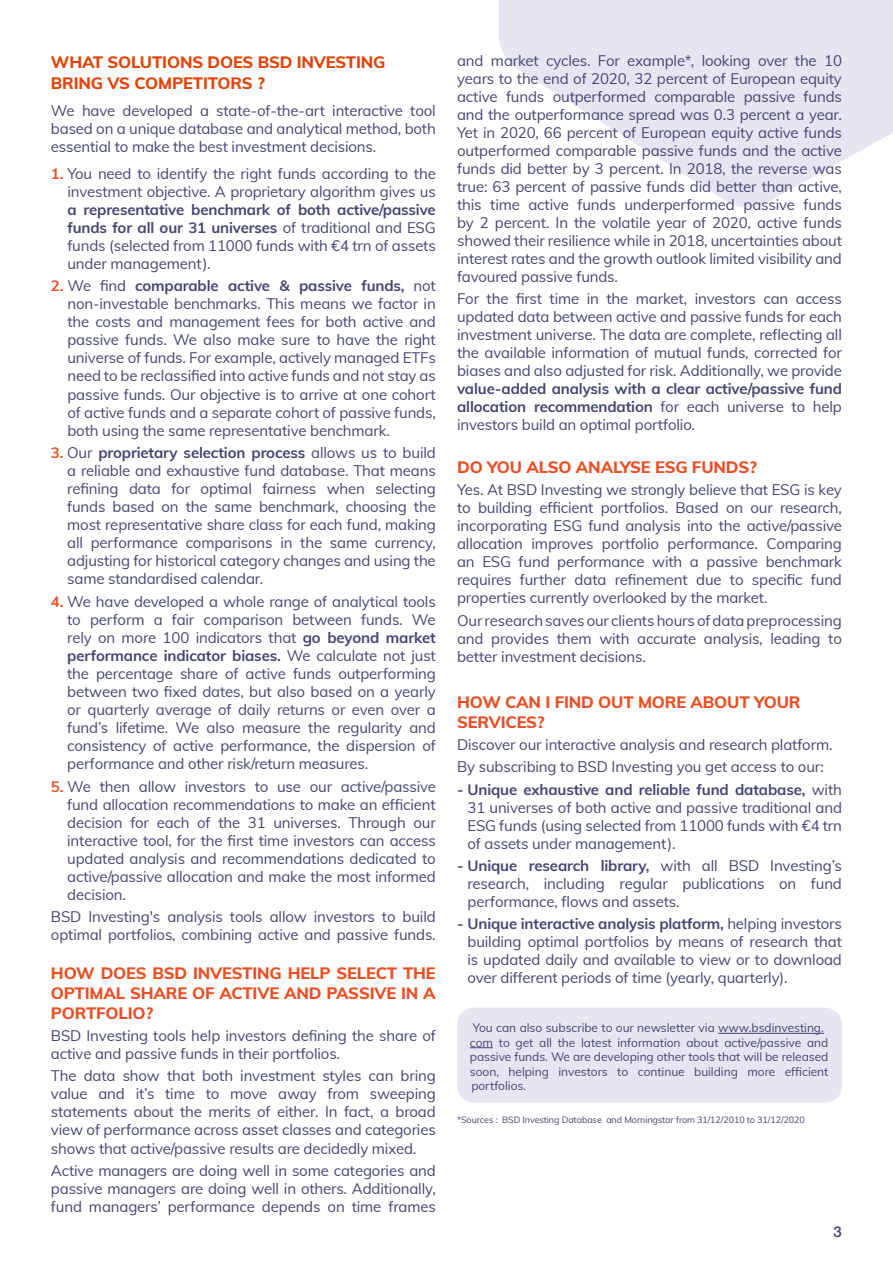
<style>
.page{position:relative;width:893px;height:1263px;background:#fff}
.page>*{position:absolute;margin:0;border:0;box-sizing:border-box;transform-origin:0 0}
.t1{font:800 16.5px/19.8px "Muli";letter-spacing:-.01em;color:#ec4e22;text-align:justify}
.t2{font:800 16.5px/21.6px "Muli";letter-spacing:-.01em;color:#e34306}
.t3{font:15px/18px "Muli";letter-spacing:-.01em;color:#434670;text-align:justify}
.t4{font:15px/18px "Muli";letter-spacing:-.01em;color:#434671;text-align:justify}
.t5{font:700 15px/18px "Muli";letter-spacing:-.01em;color:#434670;text-align:justify}
.t6{font:500 15px "Helvetica Neue LT Std";color:#434670}
.t7{font:12px/14.4px "Muli";letter-spacing:-.005em;color:#434670}
.t8{font:9px "Muli";letter-spacing:-.01em;color:#434670}
.s1{font-weight:700;color:#ec4e22}
.s2{font-weight:700}
.s3{color:#434671}
.s4{font-weight:700;color:#434671}
.s5{font-weight:400}
</style>
<div class="page">
<svg style="left:499px;top:0;width:394px;height:208px;fill:#e7e5f2"></svg>
<div style="left:457px;top:1007px;width:385px;height:96px;background:#e7e5f2;border-radius:17px"></div>
<hr style="left:718px;top:1033px;width:106px;height:1px;background:#434670">
<svg style="left:470px;top:1047px;width:23px;height:1px"></svg>
<p class="t2" style="left:51px;top:50px;width:336px">WHAT SOLUTIONS DOES BSD INVESTING<br>BRING VS COMPETITORS ?</p>
<p class="t4" style="left:51px;top:101px;width:386px">We have developed a state-of-the-art interactive tool based on a unique database and analytical method, both essential to make the best investment decisions.</p>
<p class="t3" style="left:51px;top:163px;width:386px;text-align:right"><span class="s1">1.</span> You need to identify the right funds according to the investment objective. A proprietary algorithm gives us</p>
<p class="t3" style="left:67px;top:200px;width:370px"><span class="s2">a representative benchmark of both active/passive funds for all our 31 universes</span> of traditional and ESG funds (selected from 11000 funds with €4 trn of assets under management).</p>
<p class="t3" style="left:67px;top:276px;width:370px;text-indent:-16px"><span class="s1">2.</span> <span class="s3">We find</span> <span class="s4">comparable active &amp; passive funds,</span> <span class="s3">not non-investable benchmarks. This means we factor in the costs and management fees for both active and passive funds. We also make sure to have the right universe of funds.</span> For example, actively managed ETFs need to be reclassified into active funds and not stay as passive funds. Our objective is to arrive at one cohort of active funds and a separate cohort of passive funds, both using the same representative benchmark.</p>
<p class="t3" style="left:67px;top:443px;width:370px;text-indent:-16px"><span class="s1">3.</span> Our <span class="s2">proprietary selection process</span> allows us to build a reliable and exhaustive fund database. That means refining data for optimal fairness when selecting funds based on the same benchmark, choosing the most representative share class for each fund, making all performance comparisons in the same currency, adjusting for historical category changes and using the same standardised calendar.</p>
<p class="t3" style="left:67px;top:592px;width:370px;text-indent:-16px"><span class="s1">4.</span> We have developed a whole range of analytical tools to perform a fair comparison between funds. We rely on more 100 indicators that <span class="s2">go beyond market performance indicator biases.</span> We calculate not just the percentage share of active funds outperforming between two fixed dates, but also based on a yearly or quarterly average of daily returns or even over a fund’s lifetime. We also measure the regularity and consistency of active performance, the dispersion of performance and other risk/return measures.</p>
<p class="t3" style="left:67px;top:776px;width:370px;text-indent:-16px"><span class="s1">5.</span> We then allow investors to use our active/passive fund allocation recommendations to make an efficient decision for each of the 31 universes. Through our interactive tool, for the first time investors can access updated analysis and recommendations dedicated to active/passive allocation and make the most informed decision.</p>
<p class="t3" style="left:51px;top:907px;width:386px">BSD Investing's analysis tools allow investors to build optimal portfolios, combining active and passive funds.</p>
<p class="t1" style="left:51px;top:962px;width:386px">HOW DOES BSD INVESTING HELP SELECT THE OPTIMAL SHARE OF ACTIVE AND PASSIVE IN A PORTFOLIO?</p>
<p class="t3" style="left:51px;top:1026px;width:386px">BSD Investing tools help investors defining the share of active and passive funds in their portfolios.</p>
<p class="t3" style="left:51px;top:1066px;width:386px">The data show that both investment styles can bring value and it’s time to move away from sweeping statements about the merits of either. In fact, a broad view of performance across asset classes and categories shows that active/passive results are decidedly mixed.</p>
<p class="t3" style="left:51px;top:1161px;width:386px">Active managers are doing well in some categories and passive managers are doing well in others. Additionally, fund managers’ performance depends on time frames</p>
<p class="t3" style="left:457px;top:51px;width:386px">and market cycles. For example*, looking over the 10 years to the end of 2020, 32 percent of European equity active funds outperformed comparable passive funds and the outperformance spread was 0.3 percent a year.<br>Yet in 2020, 66 percent of European equity active funds outperformed comparable passive funds and the active funds did better by 3 percent. In 2018, the reverse was true: 63 percent of passive funds did better than active, this time active funds underperformed passive funds by 2 percent. In the volatile year of 2020, active funds showed their resilience while in 2018, uncertainties about interest rates and the growth outlook limited visibility and favoured passive funds.</p>
<p class="t3" style="left:457px;top:289px;width:386px">For the first time in the market, investors can access updated data between active and passive funds for each investment universe. The data are complete, reflecting all the available information of mutual funds, corrected for biases and also adjusted for risk. Additionally, we provide</p>
<p class="t5" style="left:457px;top:379px;width:386px">value-added analysis with a clear active/passive fund allocation recommendation <span class="s5">for each universe to help investors build an optimal portfolio.</span></p>
<p class="t1" style="left:457px;top:456px;width:301px">DO YOU ALSO ANALYSE ESG FUNDS?</p>
<p class="t3" style="left:457px;top:480px;width:386px">Yes. At BSD Investing we strongly believe that ESG is key to building efficient portfolios. Based on our research, incorporating ESG fund analysis into the active/passive allocation improves portfolio performance. Comparing an ESG fund performance with a passive benchmark requires further data refinement due to specific fund properties currently overlooked by the market.</p>
<p class="t3" style="left:457px;top:610px;width:386px">Our research saves our clients hours of data preprocessing and provides them with accurate analysis, leading to better investment decisions.</p>
<p class="t1" style="left:457px;top:691px;width:345px">HOW CAN I FIND OUT MORE ABOUT YOUR<br>SERVICES?</p>
<p class="t3" style="left:457px;top:733px;width:377px;line-height:22.2px">Discover our interactive analysis and research platform.<br>By subscribing to BSD Investing you get access to our:</p>
<p class="t4" style="left:467px;top:779px;width:376px;text-indent:-10px"><span class="s2">- Unique exhaustive and reliable fund database,</span> with 31 universes of both active and passive traditional and ESG funds (using selected from 11000 funds with €4 trn of assets under management).</p>
<p class="t4" style="left:467px;top:856px;width:376px;text-indent:-10px"><span class="s2">- Unique research library,</span> with all BSD Investing’s research, including regular publications on fund performance, flows and assets.</p>
<p class="t4" style="left:467px;top:914px;width:376px;text-indent:-10px"><span class="s2">- Unique interactive analysis platform,</span> helping investors building optimal portfolios by means of research that is updated daily and available to view or to download over different periods of time (yearly, quarterly).</p>
<p class="t7" style="left:470px;top:1020px;width:360px">You can also subscribe to our newsletter via www.bsdinvesting. com to get all the latest information about active/passive and passive funds. We are developing other tools that will be released soon, helping investors to continue building more efficient portfolios.</p>
<p class="t8" style="left:457px;top:1113px;width:349px">*Sources : BSD Investing Database and Morningstar from 31/12/2010 to 31/12/2020</p>
<p class="t6" style="left:834px;top:1222px;width:10px">3</p>
</div>
